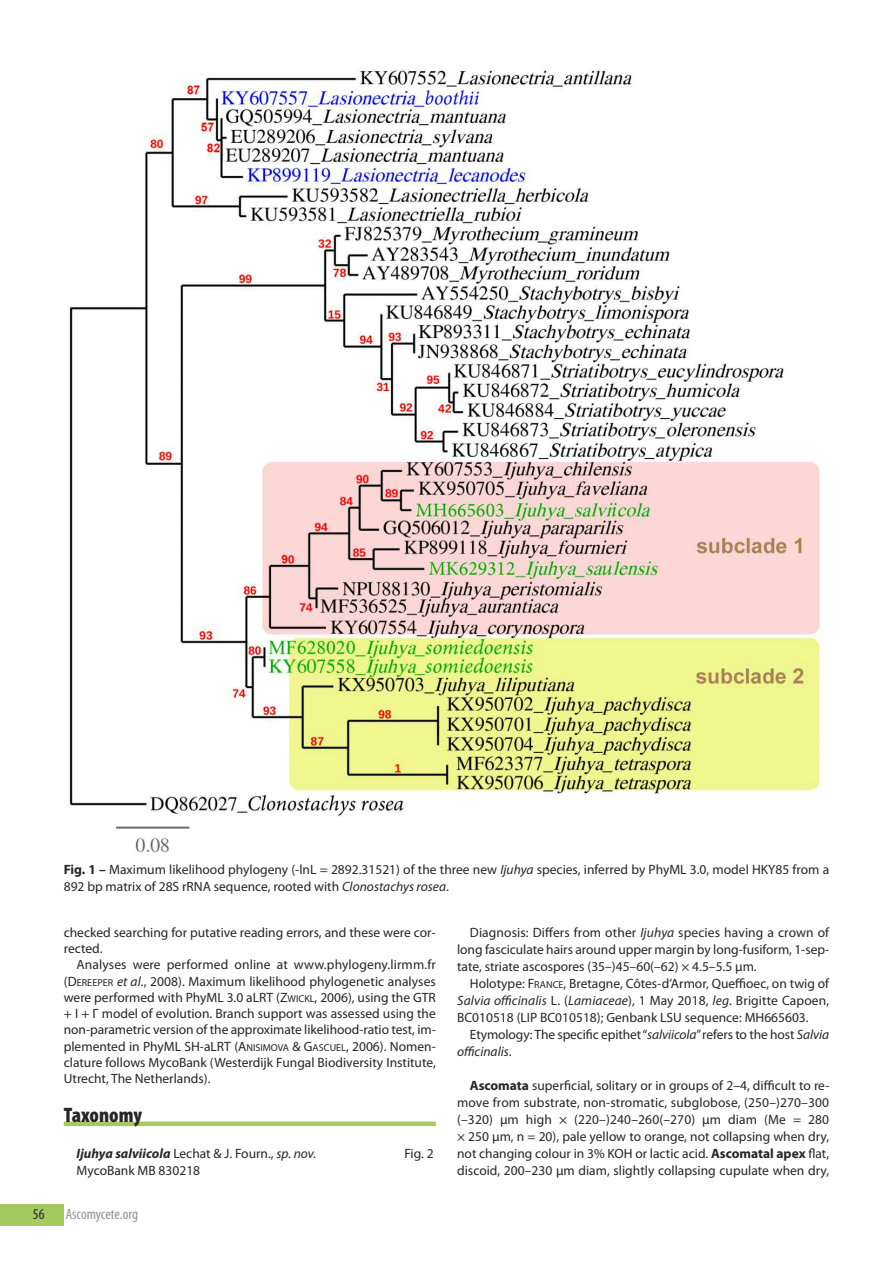
<style>
.page{position:relative;width:893px;height:1263px;background:#fff}
.page>*{position:absolute;margin:0;border:0;box-sizing:border-box;transform-origin:0 0}
.t1{font:900 condensed 21px "Myriad Pro";color:#272526}
.t2{font:condensed 15px "Myriad Pro";letter-spacing:-.005em;color:#939293}
.t3{font:condensed 15px "Myriad Pro";color:#272526}
.t4{font:13.5px/17px "Myriad Pro";color:#272526;text-align:justify}
.t5{font:italic 700 13.5px "Myriad Pro";color:#272526}
.s1{font-weight:700}
.s2{font-style:italic}
.s3{font-size:10.2px}
.s4{font-weight:400;font-style:normal}
.s5{font-weight:400}
</style>
<div class="page">
<div style="left:0;top:1204px;width:64px;height:22px;background:#a5ca5f"></div>
<div style="left:64px;top:1121px;width:372px;height:5px;background:#a5ca5f"></div>
<img style="left:69px;top:69px;width:755px;height:784px">
<p class="t4" style="left:64px;top:863px;width:767px;line-height:16.2px"><span class="s1">Fig. 1 –</span> maximum likelihood phylogeny (-lnl = 2892.31521) of the three new <span class="s2">Ijuhya</span> species, inferred by Phyml 3.0, model hKy85 from a<br>892 bp matrix of 28S rRna sequence, rooted with <span class="s2">Clonostachys rosea</span>.</p>
<p class="t4" style="left:64px;top:925px;width:373px;line-height:16.4px">checked searching for putative reading errors, and these were cor&shy;rected.</p>
<p class="t4" style="left:64px;top:958px;width:374px;line-height:16.4px;text-indent:13px">analyses were performed online at www.phylogeny.lirmm.fr (d<span class="s3">eReePeR</span> <span class="s2">et al</span>., 2008). maximum likelihood phylogenetic analyses were performed with Phyml 3.0 alRT (Z<span class="s3">WicKl</span>, 2006), using the gTR + i + Γ model of evolution. Branch support was assessed using the non-parametric version of the approximate likelihood-ratio test, im&shy;plemented in Phyml Sh-alRT (a<span class="s3">niSimoVa</span> &amp; g<span class="s3">aScuel</span>, 2006). nomen&shy;clature follows mycoBank (Westerdijk Fungal Biodiversity institute, utrecht, The netherlands).</p>
<h1 class="t1" style="left:64px;top:1107px;width:80px">Taxonomy</h1>
<p class="t5" style="left:77px;top:1149px;width:241px">Ijuhya salviicola <span class="s4">lechat &amp; J. Fourn.,</span> <span class="s5">sp. nov.</span></p>
<p class="t4" style="left:404px;top:1146px;width:31px">Fig. 2</p>
<p class="t4" style="left:77px;top:1162px;width:125px">mycoBank mB 830218</p>
<p class="t3" style="left:33px;top:1208px;width:13px">56</p>
<p class="t2" style="left:66px;top:1208px;width:74px">Ascomycete.org</p>
<p class="t4" style="left:457px;top:925px;width:374px;text-indent:13px">diagnosis: differs from other <span class="s2">Ijuhya</span> species having a crown of long fasciculate hairs around upper margin by long-fusiform, 1-sep&shy;tate, striate ascospores (35–)45–60(–62) × 4.5–5.5 µm.</p>
<p class="t4" style="left:457px;top:976px;width:374px;text-indent:13px">holotype: F<span class="s3">Rance</span>, Bretagne, côtes-d’armor, Queffioec, on twig of <span class="s2">Salvia officinalis</span> l. (<span class="s2">Lamiaceae</span>), 1 may 2018, <span class="s2">leg</span>. Brigitte capoen, Bc010518 (liP Bc010518); genbank lSu sequence: mh665603.</p>
<p class="t4" style="left:457px;top:1027px;width:374px;text-indent:13px">etymology: The specific epithet “<span class="s2">salviicola</span>” refers to the host <span class="s2">Salvia officinalis</span>.</p>
<p class="t4" style="left:457px;top:1078px;width:374px;text-indent:13px"><span class="s1">Ascomata</span> superficial, solitary or in groups of 2–4, difficult to re&shy;move from substrate, non-stromatic, subglobose, (250–)270–300 (–320) µm high × (220–)240–260(–270) µm diam (me = 280 × 250 µm, n = 20), pale yellow to orange, not collapsing when dry, not changing colour in 3% Koh or lactic acid. <span class="s1">Ascomatal apex</span> flat, discoid, 200–230 µm diam, slightly collapsing cupulate when dry,</p>
</div>
